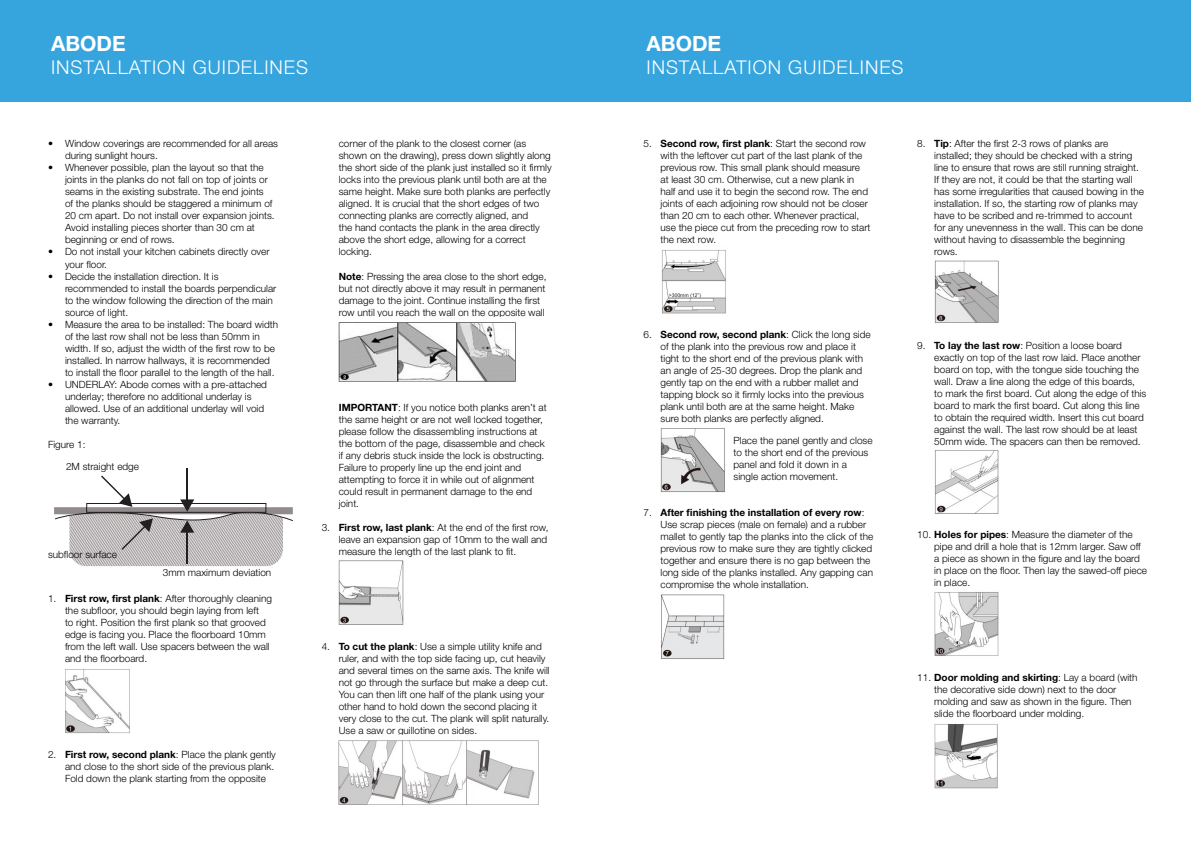
<style>
.page{position:relative;width:1191px;height:842px;background:#fff}
.page>*{position:absolute;margin:0;border:0;box-sizing:border-box;transform-origin:0 0}
.t1{font:700 21px "Helvetica Neue LT Std";color:#fff}
.t2{font:300 19px "Helvetica Neue";letter-spacing:.05em;color:#fff}
.t3{font:300 10px/12px "Helvetica Neue";color:#000}
.t4{font:700 10px "Helvetica Neue LT Std";color:#000}
.s1{font-family:"Helvetica Neue LT Std";font-weight:700}
.s2{font-family:"Helvetica Neue";font-weight:300}
</style>
<div class="page">
<img style="left:339px;top:322px;width:177px;height:60px">
<img style="left:339px;top:560px;width:65px;height:65px">
<img style="left:339px;top:740px;width:199px;height:64px">
<img style="left:662px;top:250px;width:64px;height:64px">
<img style="left:660px;top:428px;width:65px;height:64px">
<img style="left:661px;top:594px;width:64px;height:65px">
<div style="left:0;top:0;width:605px;height:101px;background:#37a5dd"></div>
<img style="left:934px;top:260px;width:65px;height:63px">
<img style="left:934px;top:450px;width:64px;height:64px">
<img style="left:934px;top:592px;width:64px;height:64px">
<img style="left:934px;top:724px;width:64px;height:64px">
<div style="left:588px;top:0;width:603px;height:101px;background:#37a5dd"></div>
<hr style="left:186px;top:468px;width:2px;height:33px;background:#231f20">
<svg style="left:54px;top:475px;width:239px;height:91px"></svg>
<img style="left:65px;top:669px;width:65px;height:64px">
<h1 class="t1" style="left:51px;top:31px;width:76px">ABODE</h1>
<h2 class="t2" style="left:51px;top:55px;width:258px">INSTALLATION GUIDELINES</h2>
<p class="t3" style="left:65px;top:138px;width:214px;text-indent:-17px">• Window coverings are recommended for all areas during sunlight hours.</p>
<p class="t3" style="left:65px;top:162px;width:211px;text-indent:-17px">• Whenever possible, plan the layout so that the joints in the planks do not fall on top of joints or seams in the existing substrate. The end joints<br>of the planks should be staggered a minimum of 20 cm apart. Do not install over expansion joints.<br>Avoid installing pieces shorter than 30 cm at beginning or end of rows.</p>
<p class="t3" style="left:65px;top:246px;width:206px;text-indent:-17px">• Do not install your kitchen cabinets directly over your floor.</p>
<p class="t3" style="left:65px;top:270px;width:213px;text-indent:-17px">• Decide the installation direction. It is recommended to install the boards perpendicular to the window following the direction of the main source of light.</p>
<p class="t3" style="left:65px;top:318px;width:215px;text-indent:-17px">• Measure the area to be installed: The board width of the last row shall not be less than 50mm in width. If so, adjust the width of the first row to be installed. In narrow hallways, it is recommended to install the floor parallel to the length of the hall.</p>
<p class="t3" style="left:65px;top:378px;width:203px;text-indent:-17px">• UNDERLAY: Abode comes with a pre-attached underlay; therefore no additional underlay is allowed. Use of an additional underlay will void the warranty.</p>
<p class="t3" style="left:48px;top:438px;width:39px">Figure 1:</p>
<p class="t3" style="left:66px;top:460px;width:74px">2M straight edge</p>
<p class="t3" style="left:48px;top:548px;width:70px">subfloor surface</p>
<p class="t3" style="left:163px;top:567px;width:110px">3mm maximum deviation</p>
<p class="t3" style="left:65px;top:593px;width:208px;text-indent:-17px">1. <span class="s1">First row, first plank</span>: After thoroughly cleaning the subfloor, you should begin laying from left<br>to right. Position the first plank so that grooved edge is facing you. Place the floorboard 10mm from the left wall. Use spacers between the wall and the floorboard.</p>
<p class="t3" style="left:65px;top:748px;width:212px;text-indent:-17px">2. <span class="s1">First row, second plank</span>: Place the plank gently and close to the short side of the previous plank.<br>Fold down the plank starting from the opposite</p>
<p class="t3" style="left:339px;top:138px;width:214px">corner of the plank to the closest corner (as shown on the drawing), press down slightly along the short side of the plank just installed so it firmly locks into the previous plank until both are at the same height. Make sure both planks are perfectly aligned. It is crucial that the short edges of two connecting planks are correctly aligned, and<br>the hand contacts the plank in the area directly above the short edge, allowing for a correct locking.</p>
<p class="t3" style="left:339px;top:270px;width:209px"><span class="s1">Note</span>: Pressing the area close to the short edge, but not directly above it may result in permanent damage to the joint. Continue installing the first row until you reach the wall on the opposite wall</p>
<p class="t3" style="left:339px;top:401px;width:209px"><span class="s1">IMPORTANT</span>: If you notice both planks aren’t at the same height or are not well locked together, please follow the disassembling instructions at the bottom of the page, disassemble and check if any debris stuck inside the lock is obstructing.<br>Failure to properly line up the end joint and attempting to force it in while out of alignment could result in permanent damage to the end joint.</p>
<p class="t3" style="left:339px;top:521px;width:211px;text-align:justify;text-indent:-17px">3. <span class="s1">First row, last plank</span>: At the end of the first row, leave an expansion gap of 10mm to the wall and measure the length of the last plank to fit.</p>
<p class="t3" style="left:339px;top:640px;width:212px;text-indent:-17px">4. <span class="s1">To cut the plank</span>: Use a simple utility knife and ruler, and with the top side facing up, cut heavily and several times on the same axis. The knife will not go through the surface but make a deep cut.<br>You can then lift one half of the plank using your other hand to hold down the second placing it very close to the cut. The plank will split naturally.<br>Use a saw or guillotine on sides.</p>
<h1 class="t1" style="left:646px;top:31px;width:76px">ABODE</h1>
<h2 class="t2" style="left:646px;top:55px;width:258px">INSTALLATION GUIDELINES</h2>
<p class="t3" style="left:660px;top:138px;width:211px;text-indent:-17px">5. <span class="s1">Second row, first plank</span>: Start the second row with the leftover cut part of the last plank of the previous row. This small plank should measure at least 30 cm. Otherwise, cut a new plank in half and use it to begin the second row. The end joints of each adjoining row should not be closer than 20 cm to each other. Whenever practical, use the piece cut from the preceding row to start the next row.</p>
<p class="t3" style="left:934px;top:138px;width:211px;text-indent:-17px">8. <span class="s1">Tip</span>: After the first 2-3 rows of planks are installed; they should be checked with a string line to ensure that rows are still running straight.<br>If they are not, it could be that the starting wall has some irregularities that caused bowing in the installation. If so, the starting row of planks may have to be scribed and re-trimmed to account for any unevenness in the wall. This can be done without having to disassemble the beginning rows.</p>
<p class="t4" style="left:643px;top:328px;width:229px"><span class="s2">6.</span> Second row, second plank<span class="s2">: Click the long side</span></p>
<p class="t3" style="left:660px;top:340px;width:205px">of the plank into the previous row and place it tight to the short end of the previous plank with an angle of 25-30 degrees. Drop the plank and gently tap on the end with a rubber mallet and tapping block so it firmly locks into the previous plank until both are at the same height. Make sure both planks are perfectly aligned.</p>
<p class="t3" style="left:733px;top:434px;width:140px">Place the panel gently and close to the short end of the previous panel and fold it down in a single action movement.</p>
<p class="t4" style="left:643px;top:507px;width:222px"><span class="s2">7.</span> After finishing the installation of every row<span class="s2">:</span></p>
<p class="t3" style="left:660px;top:519px;width:214px">Use scrap pieces (male on female) and a rubber mallet to gently tap the planks into the click of the previous row to make sure they are tightly clicked together and ensure there is no gap between the long side of the planks installed. Any gapping can compromise the whole installation.</p>
<p class="t3" style="left:934px;top:339px;width:214px;text-indent:-17px">9. <span class="s1">To lay the last row</span>: Position a loose board exactly on top of the last row laid. Place another board on top, with the tongue side touching the wall. Draw a line along the edge of this boards,<br>to mark the first board. Cut along the edge of this board to mark the first board. Cut along this line to obtain the required width. Insert this cut board against the wall. The last row should be at least 50mm wide. The spacers can then be removed.</p>
<p class="t3" style="left:934px;top:528px;width:214px;text-indent:-17px">10. <span class="s1">Holes for pipes</span>: Measure the diameter of the pipe and drill a hole that is 12mm larger. Saw off a piece as shown in the figure and lay the board in place on the floor. Then lay the sawed-off piece in place.</p>
<p class="t4" style="left:917px;top:671px;width:222px"><span class="s2">11.</span> Door molding and skirting<span class="s2">: Lay a board (with</span></p>
<p class="t3" style="left:934px;top:683px;width:199px">the decorative side down) next to the door molding and saw as shown in the figure. Then slide the floorboard under molding.</p>
</div>
